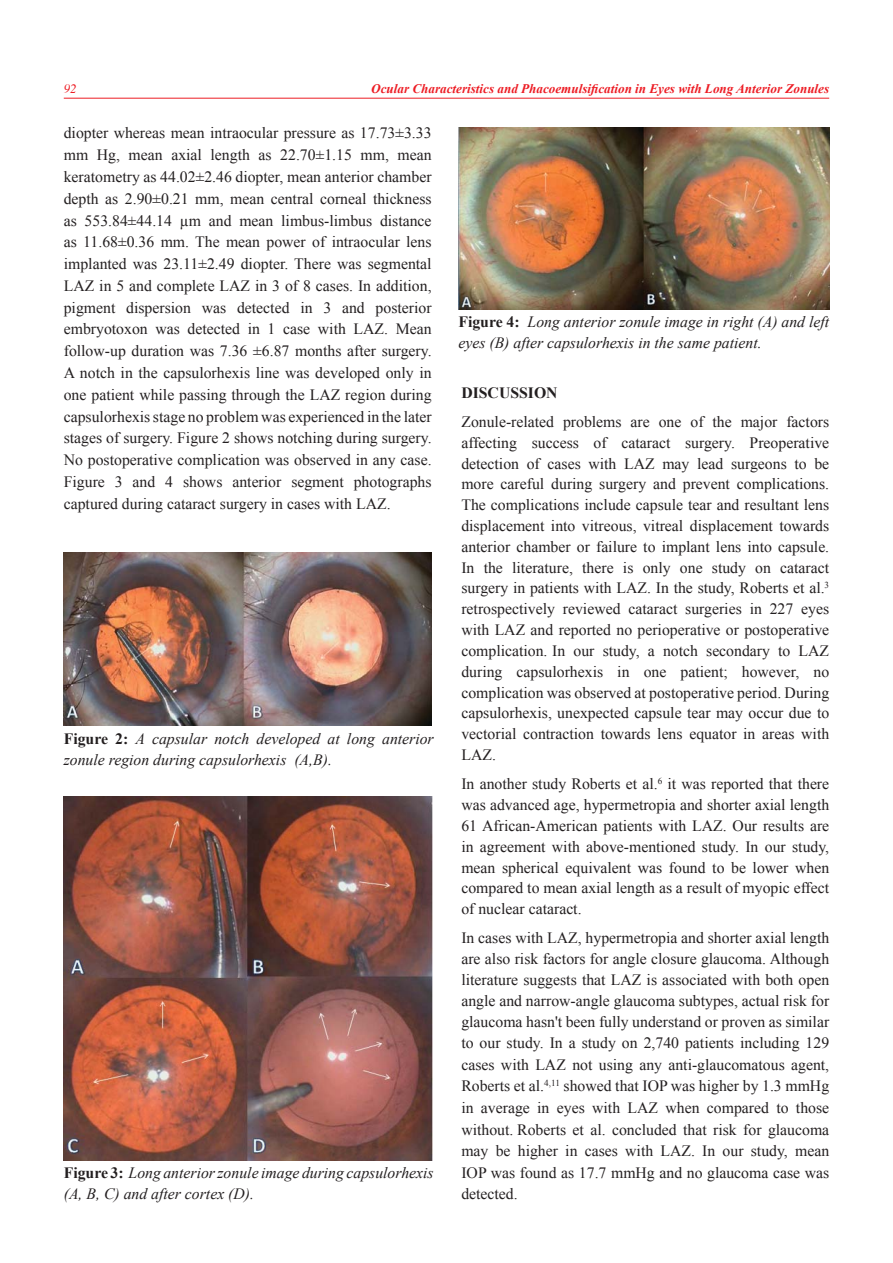
<style>
.page{position:relative;width:893px;height:1263px;background:#fff}
.page>*{position:absolute;margin:0;border:0;box-sizing:border-box;transform-origin:0 0}
.t1{font:15.75px/20.9px "Times New Roman";color:#231f20;text-align:justify}
.t2{font:italic 15.75px/21px "Times New Roman";color:#231f20}
.t3{font:700 15.75px "Times New Roman";color:#231f20}
.t4{font:italic 700 13.2px "Times New Roman";color:#ed1c24}
.t5{font:italic 12.75px "Times";color:#ed1c24}
.s1{font-weight:700;font-style:normal}
</style>
<div class="page">
<hr style="left:64px;top:98px;width:765px;height:1px;background:#ed1c24">
<img style="left:64px;top:552px;width:367px;height:173px">
<img style="left:64px;top:796px;width:368px;height:365px">
<img style="left:459px;top:128px;width:370px;height:181px">
<p class="t5" style="left:64px;top:84px;width:14px">92</p>
<p class="t4" style="left:371px;top:81px;width:459px">Ocular Characteristics and Phacoemulsification in Eyes with Long Anterior Zonules</p>
<p class="t1" style="left:64px;top:122px;width:369px;line-height:21.8px">diopter whereas mean intraocular pressure as 17.73±3.33 mm Hg, mean axial length as 22.70±1.15 mm, mean keratometry as 44.02±2.46 diopter, mean anterior chamber depth as 2.90±0.21 mm, mean central corneal thickness as 553.84±44.14 μm and mean limbus-limbus distance as 11.68±0.36 mm. The mean power of intraocular lens implanted was 23.11±2.49 diopter. There was segmental LAZ in 5 and complete LAZ in 3 of 8 cases. In addition, pigment dispersion was detected in 3 and posterior embryotoxon was detected in 1 case with LAZ. Mean follow-up duration was 7.36 ±6.87 months after surgery.<br>A notch in the capsulorhexis line was developed only in one patient while passing through the LAZ region during capsulorhexis stage no problem was experienced in the later stages of surgery. Figure 2 shows notching during surgery.<br>No postoperative complication was observed in any case.<br>Figure 3 and 4 shows anterior segment photographs captured during cataract surgery in cases with LAZ.</p>
<p class="t2" style="left:64px;top:728px;width:371px"><span class="s1">Figure 2:</span> A capsular notch developed at long anterior zonule region during capsulorhexis (A,B).</p>
<p class="t2" style="left:64px;top:1162px;width:371px"><span class="s1">Figure 3:</span> Long anterior zonule image during capsulorhexis (A, B, C) and after cortex (D).</p>
<p class="t2" style="left:458px;top:312px;width:372px"><span class="s1">Figure 4:</span> Long anterior zonule image in right (A) and left eyes (B) after capsulorhexis in the same patient.</p>
<p class="t3" style="left:461px;top:384px;width:98px">DISCUSSION</p>
<p class="t1" style="left:461px;top:411px;width:369px">Zonule-related problems are one of the major factors affecting success of cataract surgery. Preoperative detection of cases with LAZ may lead surgeons to be more careful during surgery and prevent complications.<br>The complications include capsule tear and resultant lens displacement into vitreous, vitreal displacement towards anterior chamber or failure to implant lens into capsule.<br>In the literature, there is only one study on cataract surgery in patients with LAZ. In the study, Roberts et al.<sup>3 </sup>retrospectively reviewed cataract surgeries in 227 eyes with LAZ and reported no perioperative or postoperative complication. In our study, a notch secondary to LAZ during capsulorhexis in one patient; however, no complication was observed at postoperative period. During capsulorhexis, unexpected capsule tear may occur due to vectorial contraction towards lens equator in areas with LAZ.</p>
<p class="t1" style="left:461px;top:773px;width:369px">In another study Roberts et al.<sup>6</sup> it was reported that there was advanced age, hypermetropia and shorter axial length 61 African-American patients with LAZ. Our results are in agreement with above-mentioned study. In our study, mean spherical equivalent was found to be lower when compared to mean axial length as a result of myopic effect of nuclear cataract.</p>
<p class="t1" style="left:461px;top:927px;width:369px;line-height:21.3px">In cases with LAZ, hypermetropia and shorter axial length are also risk factors for angle closure glaucoma. Although literature suggests that LAZ is associated with both open angle and narrow-angle glaucoma subtypes, actual risk for glaucoma hasn't been fully understand or proven as similar to our study. In a study on 2,740 patients including 129 cases with LAZ not using any anti-glaucomatous agent, Roberts et al.<sup>4,11</sup> showed that IOP was higher by 1.3 mmHg in average in eyes with LAZ when compared to those without. Roberts et al. concluded that risk for glaucoma may be higher in cases with LAZ. In our study, mean IOP was found as 17.7 mmHg and no glaucoma case was detected.</p>
</div>
